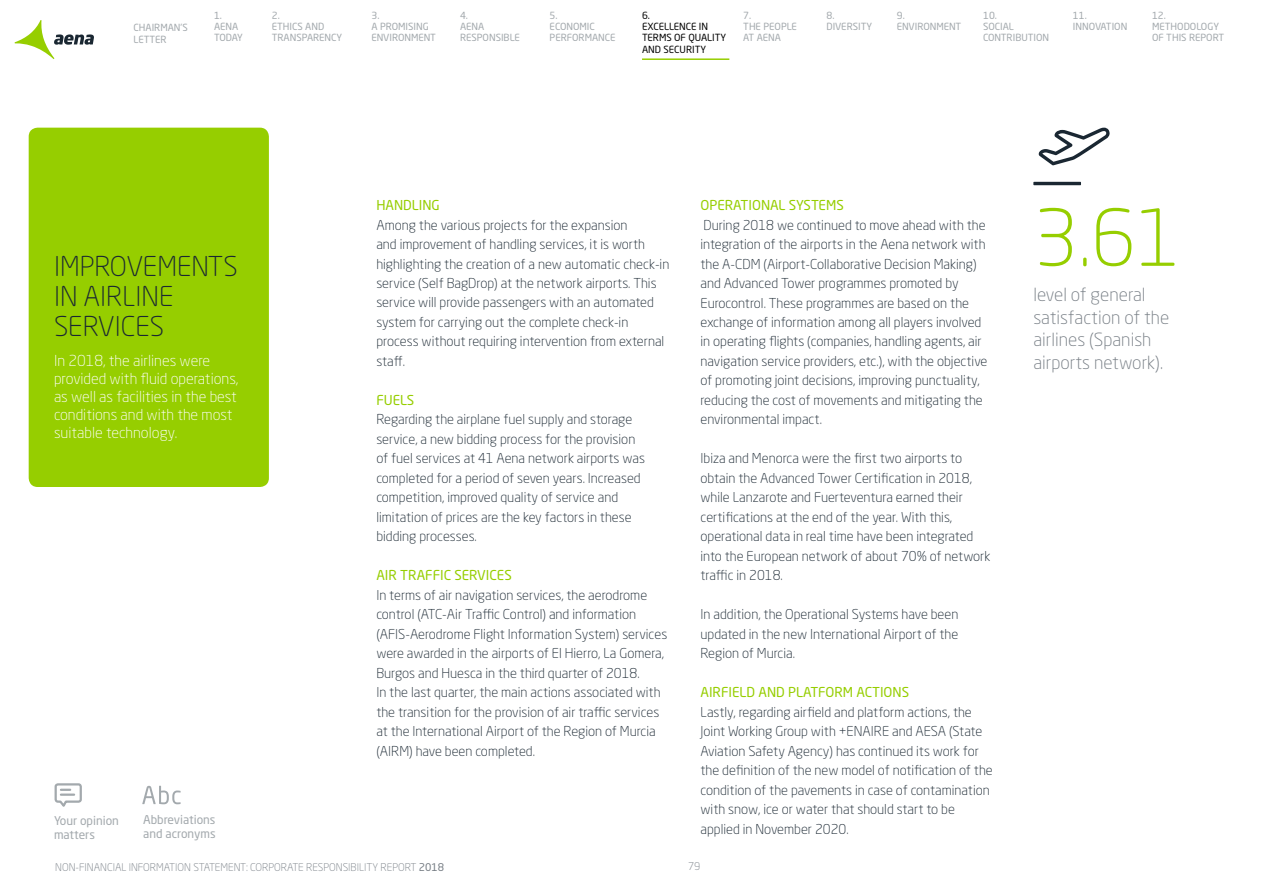
<style>
.page{position:relative;width:1263px;height:893px;background:#fff}
.page>*{position:absolute;margin:0;border:0;box-sizing:border-box;transform-origin:0 0}
.t1{font:300 77.55px "Neo Sans Std";color:#96ce00}
.t2{font:300 27px/30px "Neo Sans Std";color:#1a2732}
.t3{font:300 18px/22.5px "Neo Sans Std";color:#767d84}
.t4{font:300 15px/18px "Neo Sans Std";color:#fff}
.t5{font:300 13.5px/19.5px "Neo Sans Std";color:#1a2732}
.t6{font:13.5px "Neo Sans Std";color:#96ce00}
.t7{font:12px/14.4px "Neo Sans Std";color:#a3a9ad}
.t8{font:300 10.5px "Neo Sans Std";color:#767d84}
.t9{font:9.75px/11.2px "Neo Sans Std";color:#a3a9ad}
.t10{font:9.75px/11.2px "Neo Sans Std";color:#000}
.s1{font-weight:400}
</style>
<div class="page">
<div style="left:29px;top:128px;width:240px;height:359px;background:#96ce00;border-radius:9px"></div>
<svg style="left:1033px;top:182px;width:48px;height:3px"></svg>
<svg style="left:1039px;top:128px;width:71px;height:37px"></svg>
<svg style="left:15px;top:20px;width:79px;height:39px"></svg>
<svg style="left:142px;top:786px;width:39px;height:18px"></svg>
<svg style="left:54px;top:783px;width:28px;height:24px"></svg>
<hr style="left:642px;top:58px;width:87px;height:2px;background:#96ce00">
<p class="t9" style="left:134px;top:22px;width:56px">CHAIRMAN’S<br>LETTER</p>
<p class="t9" style="left:214px;top:9px;width:30px">1.<br>AENA<br>TODAY</p>
<p class="t9" style="left:272px;top:9px;width:72px">2.<br>ETHICS AND<br>TRANSPARENCY</p>
<p class="t9" style="left:371px;top:9px;width:66px">3.<br>A PROMISING<br>ENVIRONMENT</p>
<p class="t9" style="left:460px;top:9px;width:61px">4.<br>AENA<br>RESPONSIBLE</p>
<p class="t9" style="left:550px;top:9px;width:67px">5.<br>ECONOMIC<br>PERFORMANCE</p>
<p class="t10" style="left:642px;top:9px;width:86px">6.<br>EXCELLENCE IN<br>TERMS OF QUALITY<br>AND SECURITY</p>
<p class="t9" style="left:743px;top:9px;width:55px">7.<br>THE PEOPLE<br>AT AENA</p>
<p class="t9" style="left:983px;top:9px;width:68px">10.<br>SOCIAL<br>CONTRIBUTION</p>
<p class="t9" style="left:1073px;top:9px;width:56px">11.<br>INNOVATION</p>
<p class="t9" style="left:1152px;top:9px;width:74px">12.<br>METHODOLOGY<br>OF THIS REPORT</p>
<p class="t9" style="left:826px;top:9px;width:47px">8.<br>DIVERSITY</p>
<p class="t9" style="left:897px;top:9px;width:66px">9.<br>ENVIRONMENT</p>
<h2 class="t2" style="left:54px;top:250px;width:185px">IMPROVEMENTS<br>IN AIRLINE<br>SERVICES</h2>
<p class="t4" style="left:54px;top:351px;width:186px">In 2018, the airlines were provided with fluid operations, as well as facilities in the best conditions and with the most suitable technology.</p>
<p class="t7" style="left:54px;top:813px;width:66px">Your opinion matters</p>
<p class="t7" style="left:143px;top:812px;width:74px">Abbreviations and acronyms</p>
<p class="t6" style="left:376px;top:197px;width:65px">HANDLING</p>
<p class="t5" style="left:376px;top:215px;width:295px">Among the various projects for the expansion<br>and improvement of handling services, it is worth highlighting the creation of a new automatic check-in service (Self BagDrop) at the network airports. This service will provide passengers with an automated system for carrying out the complete check-in process without requiring intervention from external staff.</p>
<p class="t6" style="left:376px;top:392px;width:39px">FUELS</p>
<p class="t5" style="left:376px;top:410px;width:270px">Regarding the airplane fuel supply and storage service, a new bidding process for the provision of fuel services at 41 Aena network airports was completed for a period of seven years. Increased competition, improved quality of service and limitation of prices are the key factors in these bidding processes.</p>
<p class="t6" style="left:376px;top:567px;width:137px">AIR TRAFFIC SERVICES</p>
<p class="t5" style="left:376px;top:585px;width:292px">In terms of air navigation services, the aerodrome control (ATC-Air Traffic Control) and information (AFIS-Aerodrome Flight Information System) services were awarded in the airports of El Hierro, La Gomera, Burgos and Huesca in the third quarter of 2018.<br>In the last quarter, the main actions associated with the transition for the provision of air traffic services at the International Airport of the Region of Murcia (AIRM) have been completed.</p>
<p class="t8" style="left:55px;top:861px;width:390px">NON-FINANCIAL INFORMATION STATEMENT: CORPORATE RESPONSIBILITY REPORT <span class="s1">2018</span></p>
<p class="t6" style="left:700px;top:197px;width:145px">OPERATIONAL SYSTEMS</p>
<p class="t5" style="left:700px;top:215px;width:288px">During 2018 we continued to move ahead with the integration of the airports in the Aena network with the A-CDM (Airport-Collaborative Decision Making) and Advanced Tower programmes promoted by Eurocontrol. These programmes are based on the exchange of information among all players involved in operating flights (companies, handling agents, air navigation service providers, etc.), with the objective of promoting joint decisions, improving punctuality, reducing the cost of movements and mitigating the environmental impact.</p>
<p class="t5" style="left:700px;top:449px;width:291px">Ibiza and Menorca were the first two airports to obtain the Advanced Tower Certification in 2018, while Lanzarote and Fuerteventura earned their certifications at the end of the year. With this, operational data in real time have been integrated into the European network of about 70% of network traffic in 2018.</p>
<p class="t5" style="left:700px;top:605px;width:259px;text-align:justify">In addition, the Operational Systems have been updated in the new International Airport of the Region of Murcia.</p>
<p class="t6" style="left:700px;top:684px;width:210px">AIRFIELD AND PLATFORM ACTIONS</p>
<p class="t5" style="left:700px;top:702px;width:294px">Lastly, regarding airfield and platform actions, the Joint Working Group with +ENAIRE and AESA (State Aviation Safety Agency) has continued its work for the definition of the new model of notification of the condition of the pavements in case of contamination with snow, ice or water that should start to be applied in November 2020.</p>
<p class="t8" style="left:688px;top:860px;width:14px">79</p>
<h1 class="t1" style="left:1033px;top:191px;width:149px">3.61</h1>
<h3 class="t3" style="left:1033px;top:283px;width:137px">level of general satisfaction of the airlines (Spanish airports network).</h3>
</div>
